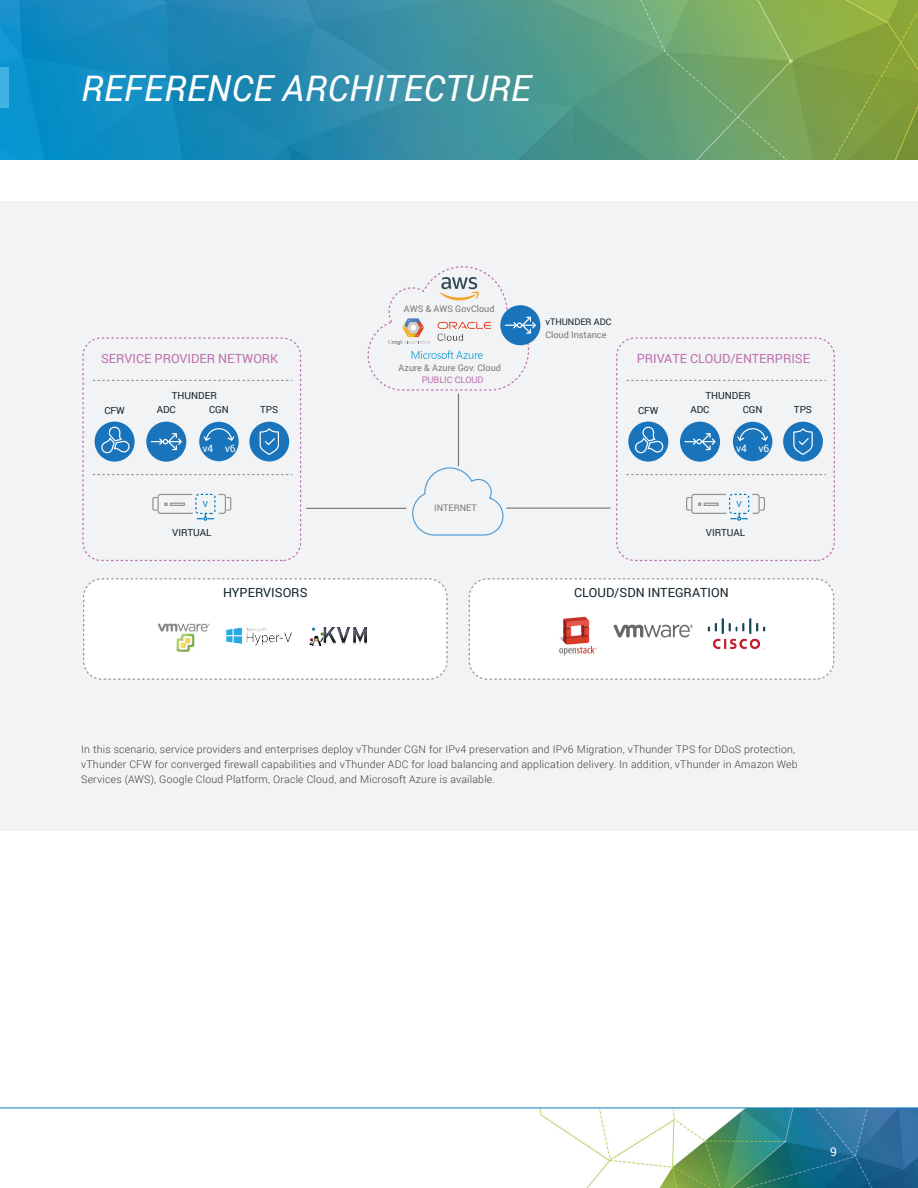
<style>
.page{position:relative;width:918px;height:1188px;background:#fff}
.page>*{position:absolute;margin:0;border:0;box-sizing:border-box;transform-origin:0 0}
.L1_Head{font:italic 36px "Roboto";letter-spacing:.01em;color:#fff}
.t1{font:12.6px "Roboto";color:#bc6fad}
.t2{font:12.6px "Roboto";color:#14232d}
.t3{font:12px "Roboto";color:#fff}
.Figure_Caption{font:300 10.5px/15px "Roboto";letter-spacing:.02em;color:#3e3e3f}
.t4{font:10.2px "Roboto";color:#fff}
.t5{font:9.75px "Roboto";color:#14232d}
.t6{font:9px/13.4px "Roboto";color:#7a7978}
.t7{font:9px "Roboto";color:#bc6fad}
.t8{font:8.25px "Roboto";color:#0077bd}
.s1{color:#14232d}
</style>
<div class="page">
<img style="left:539px;top:1109px;width:379px;height:79px">
<hr style="left:0;top:1108px;width:918px;height:1px;background:#1077be">
<img style="left:0;top:0;width:918px;height:160px">
<div style="left:0;top:68px;width:9px;height:40px;background:#3fb4e4"></div>
<div style="left:0;top:201px;width:918px;height:630px;background:#f2f3f4"></div>
<div style="left:84px;top:579px;width:363px;height:100px;background:#fff;border-radius:18px"></div>
<div style="left:83px;top:578px;width:365px;height:102px;border:1px dashed #949596;border-radius:18px"></div>
<div style="left:469px;top:579px;width:365px;height:100px;background:#fff;border-radius:18px"></div>
<div style="left:469px;top:578px;width:365px;height:102px;border:1px dashed #949596;border-radius:18px"></div>
<svg style="left:412px;top:467px;width:92px;height:69px"></svg>
<hr style="left:307px;top:508px;width:99px;height:1px;background:#7a7978">
<hr style="left:458px;top:394px;width:1px;height:72px;background:#7a7978">
<hr style="left:507px;top:508px;width:103px;height:1px;background:#7a7978">
<div style="left:500px;top:305px;width:40px;height:40px;background:#1974bb;border-radius:50%"></div>
<div style="left:82px;top:337px;width:219px;height:224px;border:1px dashed #bc6fad;border-radius:18px"></div>
<div style="left:146px;top:422px;width:40px;height:40px;background:#1974bb;border-radius:50%"></div>
<svg style="left:151px;top:433px;width:31px;height:18px"></svg>
<div style="left:95px;top:422px;width:40px;height:40px;background:#1974bb;border-radius:50%"></div>
<svg style="left:101px;top:425px;width:29px;height:29px"></svg>
<div style="left:249px;top:422px;width:40px;height:39px;background:#1974bb;border-radius:50%"></div>
<svg style="left:259px;top:428px;width:20px;height:27px"></svg>
<div style="left:199px;top:422px;width:40px;height:39px;background:#1974bb;border-radius:50%"></div>
<svg style="left:203px;top:428px;width:32px;height:13px"></svg>
<svg style="left:93px;top:474px;width:199px;height:1px"></svg>
<svg style="left:93px;top:380px;width:199px;height:1px"></svg>
<img style="left:226px;top:627px;width:66px;height:19px">
<img style="left:309px;top:627px;width:57px;height:18px">
<img style="left:158px;top:623px;width:52px;height:29px">
<img style="left:559px;top:616px;width:38px;height:40px">
<img style="left:613px;top:625px;width:79px;height:12px">
<img style="left:707px;top:618px;width:59px;height:31px">
<svg style="left:152px;top:493px;width:80px;height:28px"></svg>
<div style="left:616px;top:337px;width:219px;height:224px;border:1px dashed #bc6fad;border-radius:18px"></div>
<div style="left:680px;top:422px;width:40px;height:40px;background:#1974bb;border-radius:50%"></div>
<svg style="left:685px;top:433px;width:31px;height:18px"></svg>
<div style="left:628px;top:422px;width:40px;height:40px;background:#1974bb;border-radius:50%"></div>
<svg style="left:634px;top:421px;width:30px;height:33px"></svg>
<div style="left:783px;top:422px;width:40px;height:39px;background:#1974bb;border-radius:50%"></div>
<svg style="left:793px;top:428px;width:20px;height:27px"></svg>
<div style="left:733px;top:422px;width:39px;height:39px;background:#1974bb;border-radius:50%"></div>
<svg style="left:736px;top:428px;width:33px;height:13px"></svg>
<svg style="left:626px;top:474px;width:200px;height:1px"></svg>
<svg style="left:626px;top:380px;width:200px;height:1px"></svg>
<svg style="left:686px;top:493px;width:79px;height:28px"></svg>
<svg style="left:367px;top:266px;width:170px;height:125px"></svg>
<p class="L1_Head" style="left:81px;top:63px;width:451px">REFERENCE ARCHITECTURE</p>
<p class="t6" style="left:404px;top:302px;width:92px">AWS &amp; AWS GovCloud</p>
<p class="t6" style="left:545px;top:315px;width:67px"><span class="s1">vTHUNDER ADC<br></span>Cloud Instance</p>
<p class="t1" style="left:101px;top:349px;width:179px">SERVICE PROVIDER NETWORK</p>
<p class="t6" style="left:399px;top:361px;width:104px">Azure &amp; Azure Gov. Cloud</p>
<p class="t1" style="left:637px;top:349px;width:175px">PRIVATE CLOUD/ENTERPRISE</p>
<p class="t7" style="left:422px;top:374px;width:63px">PUBLIC CLOUD</p>
<p class="t5" style="left:172px;top:389px;width:47px">THUNDER</p>
<p class="t5" style="left:706px;top:389px;width:47px">THUNDER</p>
<p class="t5" style="left:104px;top:403px;width:22px">CFW</p>
<p class="t5" style="left:157px;top:403px;width:21px">ADC</p>
<p class="t5" style="left:209px;top:403px;width:21px">CGN</p>
<p class="t5" style="left:260px;top:403px;width:20px">TPS</p>
<p class="t4" style="left:202px;top:441px;width:35px">v4 v6</p>
<p class="t5" style="left:638px;top:403px;width:22px">CFW</p>
<p class="t5" style="left:691px;top:403px;width:21px">ADC</p>
<p class="t5" style="left:743px;top:403px;width:21px">CGN</p>
<p class="t5" style="left:794px;top:403px;width:20px">TPS</p>
<p class="t4" style="left:736px;top:441px;width:35px">v4 v6</p>
<p class="t8" style="left:203px;top:499px;width:7px">V</p>
<p class="t6" style="left:434px;top:500px;width:44px">INTERNET</p>
<p class="t8" style="left:737px;top:499px;width:7px">V</p>
<p class="t5" style="left:172px;top:525px;width:41px">VIRTUAL</p>
<p class="t5" style="left:706px;top:525px;width:41px">VIRTUAL</p>
<p class="t2" style="left:223px;top:584px;width:86px">HYPERVISORS</p>
<p class="t2" style="left:574px;top:584px;width:156px">CLOUD/SDN INTEGRATION</p>
<p class="Figure_Caption" style="left:81px;top:741px;width:718px">In this scenario, service providers and enterprises deploy vThunder CGN for IPv4 preservation and IPv6 Migration, vThunder TPS for DDoS protection, vThunder CFW for converged firewall capabilities and vThunder ADC for load balancing and application delivery. In addition, vThunder in Amazon Web<br>Services (AWS), Google Cloud Platform, Oracle Cloud, and Microsoft Azure is available.</p>
<p class="t3" style="left:830px;top:1143px;width:8px">9</p>
</div>
